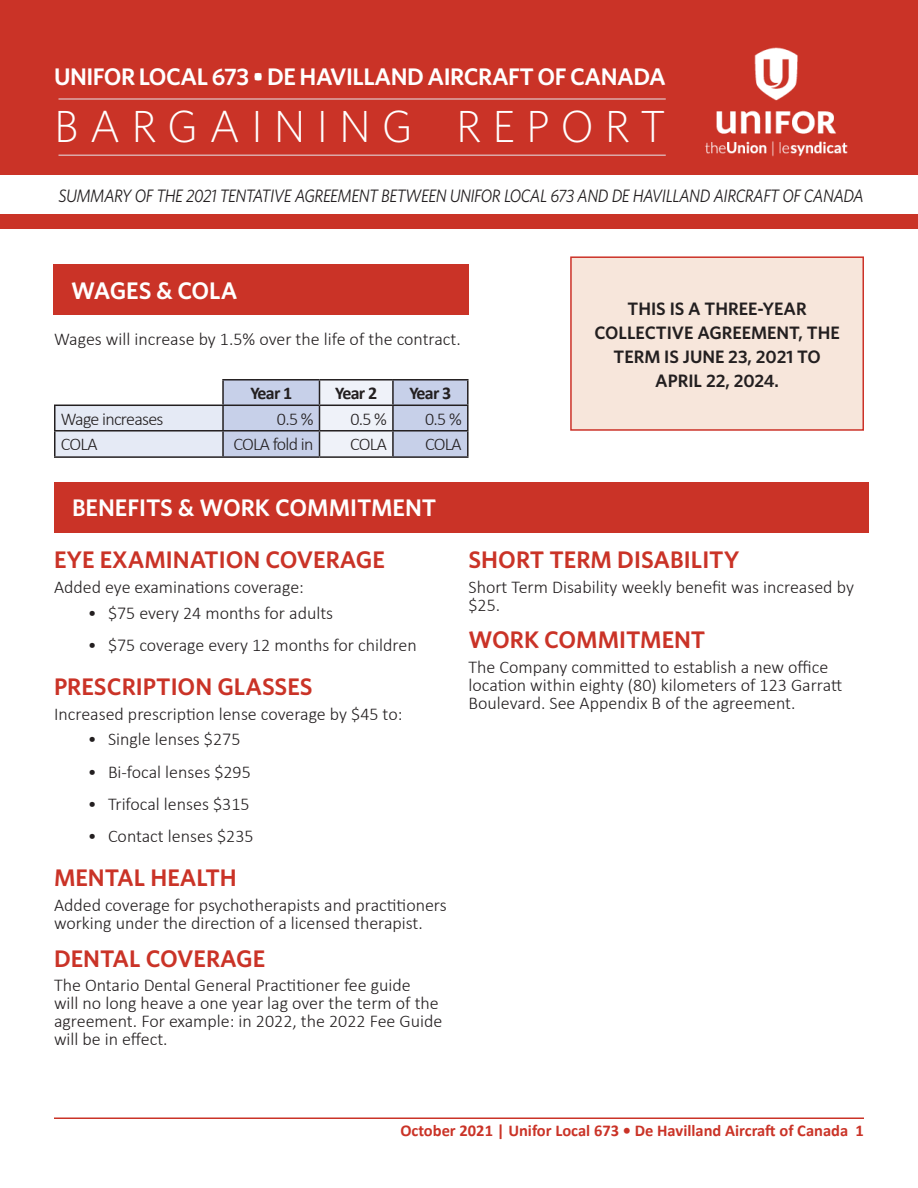
<style>
.page{position:relative;width:918px;height:1188px;background:#fff}
.page>*{position:absolute;margin:0;border:0;box-sizing:border-box;transform-origin:0 0}
.Subtitle{font:300 45px "Whitney";letter-spacing:.24em;color:#fff}
.Letter_header{font:600 24px "Whitney";color:#ca3327}
.Letter_header-2{font:600 24px "Whitney";letter-spacing:-.02em;color:#fff}
.Letter_header-3{font:600 24px "Whitney";color:#fff}
.Paragraph_Style_3{font:300 18px/18px "Calibri";color:#231f20}
.Subtitle_2{font:italic 18px "Whitney";letter-spacing:-.03em;color:#231f20;scale:.92 1}
.Letter_header-4{font:600 18px/24px "Whitney";color:#231f20;text-align:center}
.Table_text{font:300 18px "Calibri";letter-spacing:-.04em;color:#231f20}
.Table_text-2{font:700 18px "Calibri";letter-spacing:-.04em;color:#231f20}
.t1{font:700 16.5px "Calibri";color:#ca3327}
</style>
<div class="page">
<hr style="left:54px;top:1118px;width:810px;height:1px;background:#ca3327">
<div style="left:570px;top:256px;width:294px;height:175px;background:#f7e6db;border:2px solid #cc3228"></div>
<div style="left:0;top:0;width:918px;height:174px;background:#ca3327"></div>
<hr style="left:58px;top:99px;width:608px;height:1px;background:#e5e5eb">
<hr style="left:58px;top:155px;width:608px;height:1px;background:#e5e5eb">
<img style="left:705px;top:47px;width:143px;height:110px">
<div style="left:0;top:215px;width:918px;height:14px;background:#ca3327"></div>
<div style="left:53px;top:264px;width:416px;height:51px;background:#ca3327"></div>
<hr style="left:54px;top:430px;width:169px;height:2px;background:#231f20">
<hr style="left:393px;top:430px;width:76px;height:2px;background:#231f20">
<hr style="left:54px;top:406px;width:2px;height:24px;background:#231f20">
<hr style="left:467px;top:406px;width:2px;height:24px;background:#231f20">
<hr style="left:54px;top:432px;width:2px;height:24px;background:#231f20">
<hr style="left:467px;top:432px;width:2px;height:24px;background:#231f20">
<hr style="left:54px;top:456px;width:169px;height:2px;background:#231f20">
<hr style="left:223px;top:456px;width:96px;height:2px;background:#231f20">
<hr style="left:320px;top:456px;width:73px;height:2px;background:#231f20">
<hr style="left:393px;top:456px;width:76px;height:2px;background:#231f20">
<hr style="left:320px;top:379px;width:73px;height:2px;background:#231f20">
<hr style="left:393px;top:379px;width:76px;height:2px;background:#231f20">
<hr style="left:467px;top:381px;width:2px;height:24px;background:#231f20">
<hr style="left:393px;top:405px;width:76px;height:1px;background:#231f20">
<hr style="left:222px;top:379px;width:97px;height:2px;background:#231f20">
<svg style="left:55px;top:380px;width:413px;height:77px"></svg>
<hr style="left:222px;top:381px;width:2px;height:24px;background:#231f20">
<hr style="left:223px;top:405px;width:96px;height:1px;background:#231f20">
<hr style="left:54px;top:405px;width:169px;height:1px;background:#231f20">
<div style="left:54px;top:482px;width:815px;height:51px;background:#ca3327"></div>
<h1 class="Letter_header-2" style="left:54px;top:61px;width:613px">UNIFOR LOCAL 673 • DE HAVILLAND AIRCRAFT OF CANADA</h1>
<h2 class="Subtitle" style="left:54px;top:97px;width:613px">BARGAINING REPORT</h2>
<h3 class="Subtitle_2" style="left:58px;top:184px;width:877px">SUMMARY OF THE 2021 TENTATIVE AGREEMENT BETWEEN UNIFOR LOCAL 673 AND DE HAVILLAND AIRCRAFT OF CANADA</h3>
<h4 class="Letter_header-3" style="left:71px;top:274px;width:168px">WAGES &amp; COLA</h4>
<p class="Paragraph_Style_3" style="left:54px;top:329px;width:408px">Wages will increase by 1.5% over the life of the contract.</p>
<p class="Table_text-2" style="left:250px;top:381px;width:43px">Year 1</p>
<p class="Table_text-2" style="left:335px;top:381px;width:43px">Year 2</p>
<p class="Table_text-2" style="left:409px;top:381px;width:43px">Year 3</p>
<p class="Table_text" style="left:61px;top:408px;width:104px">Wage increases</p>
<p class="Table_text" style="left:277px;top:408px;width:38px">0.5 %</p>
<p class="Table_text" style="left:350px;top:408px;width:38px">0.5 %</p>
<p class="Table_text" style="left:425px;top:408px;width:38px">0.5 %</p>
<p class="Table_text" style="left:61px;top:433px;width:38px">COLA</p>
<p class="Table_text" style="left:233px;top:433px;width:82px">COLA fold in</p>
<p class="Table_text" style="left:350px;top:433px;width:38px">COLA</p>
<p class="Table_text" style="left:425px;top:433px;width:38px">COLA</p>
<h4 class="Letter_header-3" style="left:72px;top:492px;width:366px">BENEFITS &amp; WORK COMMITMENT</h4>
<h4 class="Letter_header-4" style="left:594px;top:296px;width:247px">THIS IS A THREE-YEAR<br>COLLECTIVE AGREEMENT, THE<br>TERM IS JUNE 23, 2021 TO<br>APRIL 22, 2024.</h4>
<h4 class="Letter_header" style="left:54px;top:544px;width:332px">EYE EXAMINATION COVERAGE</h4>
<p class="Paragraph_Style_3" style="left:54px;top:578px;width:251px">Added eye examinations coverage:</p>
<p class="Paragraph_Style_3" style="left:88px;top:603px;width:247px">• $75 every 24 months for adults</p>
<p class="Paragraph_Style_3" style="left:88px;top:636px;width:330px">• $75 coverage every 12 months for children</p>
<h4 class="Letter_header" style="left:54px;top:671px;width:260px">PRESCRIPTION GLASSES</h4>
<p class="Paragraph_Style_3" style="left:54px;top:705px;width:350px">Increased prescription lense coverage by $45 to:</p>
<p class="Paragraph_Style_3" style="left:88px;top:730px;width:154px">• Single lenses $275</p>
<p class="Paragraph_Style_3" style="left:88px;top:762px;width:165px">• Bi-focal lenses $295</p>
<p class="Paragraph_Style_3" style="left:88px;top:795px;width:163px">• Trifocal lenses $315</p>
<p class="Paragraph_Style_3" style="left:88px;top:827px;width:167px">• Contact lenses $235</p>
<h4 class="Letter_header" style="left:54px;top:862px;width:184px">MENTAL HEALTH</h4>
<p class="Paragraph_Style_3" style="left:54px;top:896px;width:394px">Added coverage for psychotherapists and practitioners working under the direction of a licensed therapist.</p>
<h4 class="Letter_header" style="left:54px;top:942px;width:213px">DENTAL COVERAGE</h4>
<p class="Paragraph_Style_3" style="left:54px;top:976px;width:390px">The Ontario Dental General Practitioner fee guide<br>will no long heave a one year lag over the term of the agreement. For example: in 2022, the 2022 Fee Guide will be in effect.</p>
<h4 class="Letter_header" style="left:469px;top:544px;width:272px">SHORT TERM DISABILITY</h4>
<p class="Paragraph_Style_3" style="left:469px;top:578px;width:387px">Short Term Disability weekly benefit was increased by $25.</p>
<h4 class="Letter_header" style="left:469px;top:624px;width:238px">WORK COMMITMENT</h4>
<p class="Paragraph_Style_3" style="left:469px;top:658px;width:375px">The Company committed to establish a new office location within eighty (80) kilometers of 123 Garratt<br>Boulevard. See Appendix B of the agreement.</p>
<p class="t1" style="left:400px;top:1118px;width:465px">October 2021 | Unifor Local 673 • De Havilland Aircraft of Canada 1</p>
</div>
